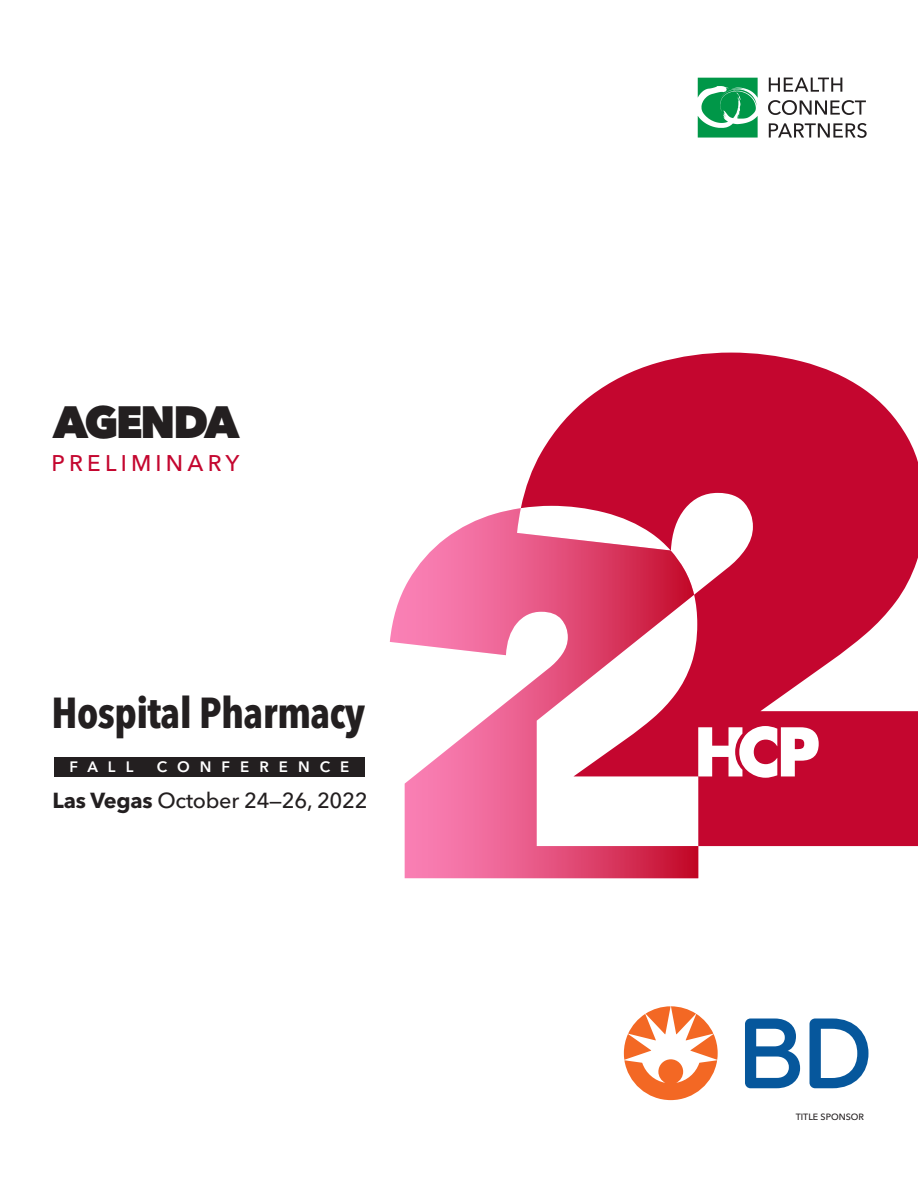
<style>
.page{position:relative;width:918px;height:1188px;background:#fff}
.page>*{position:absolute;margin:0;border:0;box-sizing:border-box;transform-origin:0 0}
.t1{font:800 44.85px "Avenir Next LT Pro";letter-spacing:-.06em;color:#231f20}
.t2{font:700 condensed 42.9px "Avenir Next LT Pro";letter-spacing:-.015em;color:#231f20}
.t3{font:500 22.5px "Avenir Next LT Pro";letter-spacing:.19em;color:#c4062f}
.t4{font:500 21.6px "Avenir Next LT Pro";letter-spacing:-.01em;color:#231f20}
.t5{font:600 15px "Avenir Next LT Pro";letter-spacing:.67em;color:#fff}
.t6{font:500 9px "Avenir Next LT Pro";color:#231f20}
.s1{font-weight:700}
</style>
<div class="page">
<svg style="left:521px;top:353px;width:397px;height:493px;fill:#c4062f"></svg>
<svg style="left:390px;top:508px;width:308px;height:370px"></svg>
<svg style="left:698px;top:726px;width:121px;height:52px"></svg>
<svg style="left:698px;top:78px;width:60px;height:60px"></svg>
<svg style="left:769px;top:123px;width:98px;height:15px"></svg>
<svg style="left:768px;top:100px;width:98px;height:15px"></svg>
<svg style="left:769px;top:78px;width:73px;height:14px"></svg>
<svg style="left:745px;top:1019px;width:123px;height:69px"></svg>
<svg style="left:624px;top:1006px;width:94px;height:94px"></svg>
<div style="left:54px;top:757px;width:311px;height:20px;background:#231f20"></div>
<p class="t1" style="left:53px;top:394px;width:188px">AGENDA</p>
<p class="t3" style="left:52px;top:450px;width:190px">PRELIMINARY</p>
<p class="t2" style="left:52px;top:687px;width:315px">Hospital Pharmacy</p>
<p class="t5" style="left:70px;top:758px;width:65px">FALL</p>
<p class="t5" style="left:157px;top:758px;width:194px">CONFERENCE</p>
<p class="t4" style="left:53px;top:787px;width:317px"><span class="s1">Las Vegas</span> October 24—26, 2022</p>
<p class="t6" style="left:796px;top:1112px;width:70px">TITLE SPONSOR</p>
</div>
